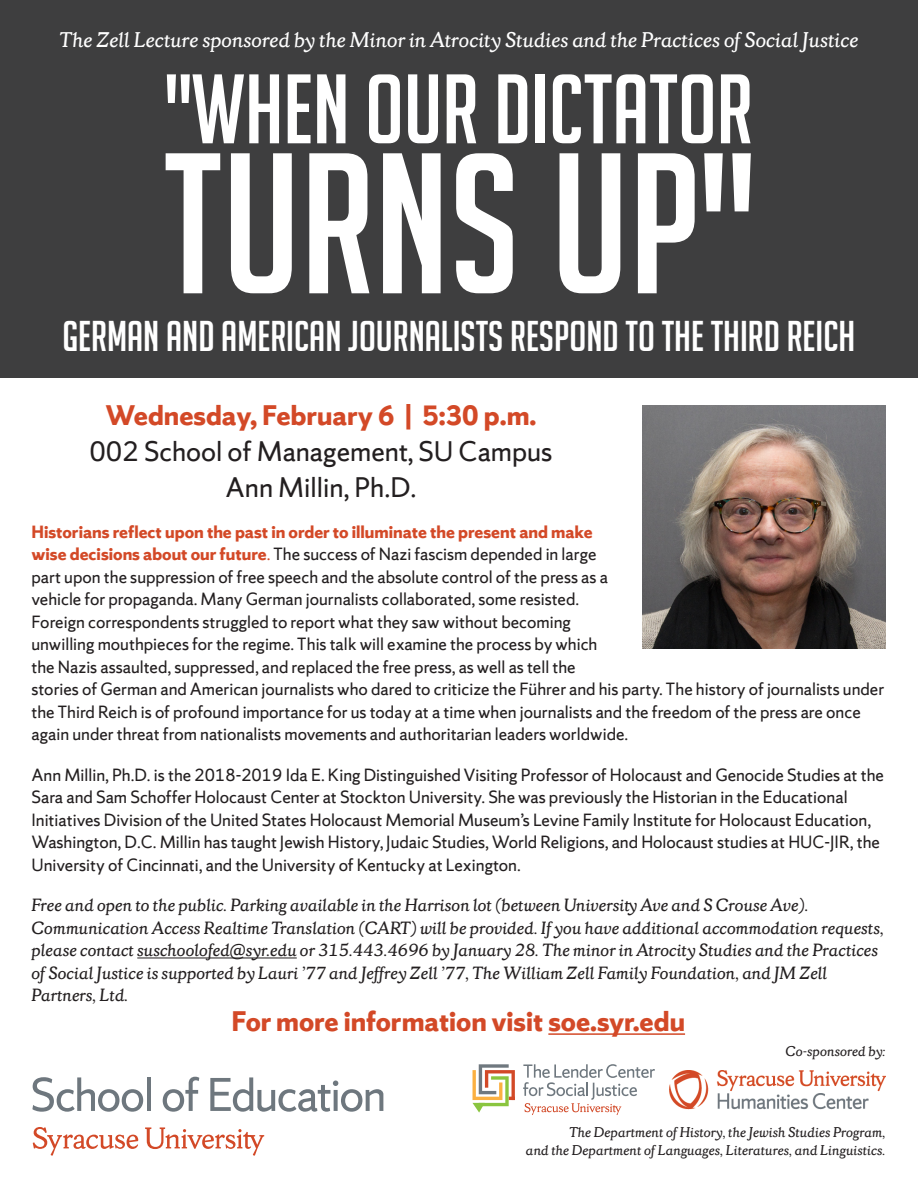
<style>
.page{position:relative;width:918px;height:1188px;background:#fff}
.page>*{position:absolute;margin:0;border:0;box-sizing:border-box;transform-origin:0 0}
.t1{font:195px "Big Noodle Titling";color:#fff}
.t2{font:96px "Big Noodle Titling";color:#fff}
.t3{font:42px "Big Noodle Titling";color:#fff}
.t4{font:700 30px "Sherman Sans";color:#d34927}
.t5{font:30px/36px "Sherman Sans";color:#231f20;text-align:center}
.t6{font:italic 22.5px "Sherman Serif";color:#fff}
.t7{font:18.75px/22.5px "Sherman Sans";color:#231f20}
.t8{font:italic 18.75px/22.5px "Sherman Serif";color:#231f20}
.t9{font:italic 15px/18px "Sherman Serif";color:#231f20;text-align:right}
.s1{font-weight:700;color:#d34927}
.s2{color:#d34927}
</style>
<div class="page">
<div style="left:0;top:0;width:918px;height:378px;background:#3e3e3f"></div>
<img style="left:643px;top:405px;width:243px;height:243px">
<hr style="left:137px;top:958px;width:160px;height:1px;background:#231f20">
<hr style="left:548px;top:1033px;width:137px;height:2px;background:#d34927">
<img style="left:670px;top:1070px;width:216px;height:39px">
<svg style="left:523px;top:1064px;width:132px;height:51px"></svg>
<svg style="left:472px;top:1064px;width:43px;height:49px"></svg>
<svg style="left:33px;top:1127px;width:105px;height:29px"></svg>
<svg style="left:145px;top:1127px;width:119px;height:29px"></svg>
<svg style="left:32px;top:1077px;width:111px;height:35px"></svg>
<hr style="left:147px;top:1077px;width:4px;height:34px;background:#6e777e">
<svg style="left:163px;top:1077px;width:36px;height:35px"></svg>
<svg style="left:210px;top:1077px;width:173px;height:35px"></svg>
<p class="t6" style="left:59px;top:26px;width:801px">The Zell Lecture sponsored by the Minor in Atrocity Studies and the Practices of Social Justice</p>
<h2 class="t2" style="left:165px;top:57px;width:589px">"WHEN OUR DICTATOR</h2>
<h1 class="t1" style="left:164px;top:119px;width:592px">TURNS UP"</h1>
<h3 class="t3" style="left:63px;top:313px;width:794px">GERMAN AND AMERICAN JOURNALISTS RESPOND TO THE THIRD REICH</h3>
<h3 class="t4" style="left:106px;top:397px;width:432px">Wednesday, February 6 | 5:30 p.m.</h3>
<h3 class="t5" style="left:89px;top:433px;width:465px">002 School of Management, SU Campus<br>Ann Millin, Ph.D.</h3>
<p class="t7" style="left:32px;top:520px;width:854px"><span class="s1">Historians reflect upon the past in order to illuminate the present and make<br>wise decisions about our future</span><span class="s2">.</span> The success of Nazi fascism depended in large<br>part upon the suppression of free speech and the absolute control of the press as a<br>vehicle for propaganda. Many German journalists collaborated, some resisted.<br>Foreign correspondents struggled to report what they saw without becoming<br>unwilling mouthpieces for the regime. This talk will examine the process by which<br>the Nazis assaulted, suppressed, and replaced the free press, as well as tell the<br>stories of German and American journalists who dared to criticize the Führer and his party. The history of journalists under the Third Reich is of profound importance for us today at a time when journalists and the freedom of the press are once again under threat from nationalists movements and authoritarian leaders worldwide.</p>
<p class="t7" style="left:32px;top:763px;width:854px">Ann Millin, Ph.D. is the 2018-2019 Ida E. King Distinguished Visiting Professor of Holocaust and Genocide Studies at the Sara and Sam Schoffer Holocaust Center at Stockton University. She was previously the Historian in the Educational Initiatives Division of the United States Holocaust Memorial Museum’s Levine Family Institute for Holocaust Education, Washington, D.C. Millin has taught Jewish History, Judaic Studies, World Religions, and Holocaust studies at HUC-JIR, the University of Cincinnati, and the University of Kentucky at Lexington.</p>
<p class="t8" style="left:32px;top:893px;width:854px">Free and open to the public. Parking available in the Harrison lot (between University Ave and S Crouse Ave).<br>Communication Access Realtime Translation (CART) will be provided. If you have additional accommodation requests, please contact suschoolofed@syr.edu or 315.443.4696 by January 28. The minor in Atrocity Studies and the Practices of Social Justice is supported by Lauri ’77 and Jeffrey Zell ’77, The William Zell Family Foundation, and JM Zell Partners, Ltd.</p>
<h3 class="t4" style="left:231px;top:1003px;width:455px">For more information visit soe.syr.edu</h3>
<p class="t9" style="left:786px;top:1041px;width:102px">Co-sponsored by:</p>
<p class="t9" style="left:526px;top:1122px;width:361px">The Department of History, the Jewish Studies Program,<br>and the Department of Languages, Literatures, and Linguistics.</p>
</div>
